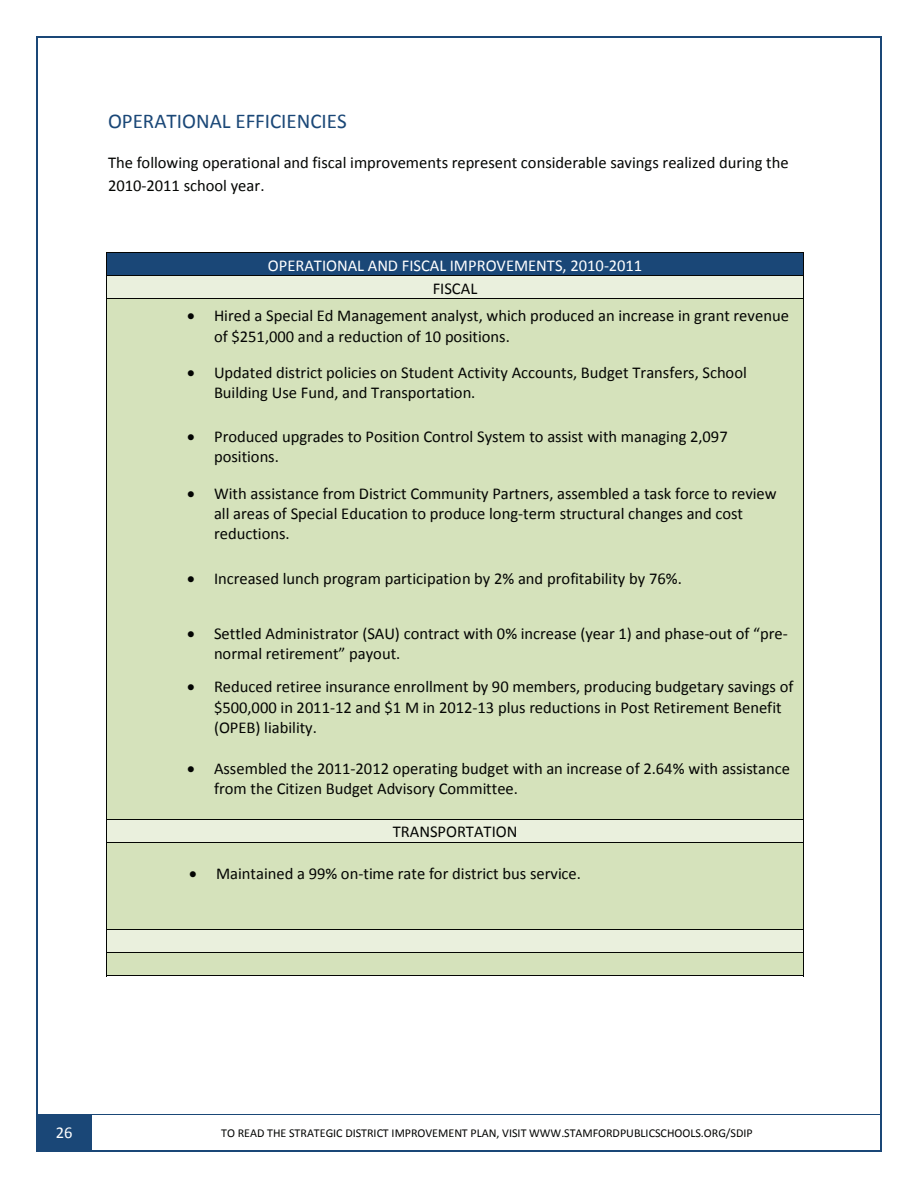
<style>
.page{position:relative;width:918px;height:1188px;background:#fff}
.page>*{position:absolute;margin:0;border:0;box-sizing:border-box;transform-origin:0 0}
.t1{font:21px "Calibri";color:#1a4777}
.t2{font:16.5px/20.1px "Calibri";color:#040503}
.t3{font:16.5px/23.2px "Calibri";color:#fff;text-align:center}
.t4{font:12px "Calibri";letter-spacing:-.005em;color:#040503}
.s1{color:#040503}
</style>
<div class="page">
<div style="left:36px;top:1115px;width:56px;height:36px;background:#1a4777"></div>
<hr style="left:36px;top:1114px;width:846px;height:1px;background:#1a4777">
<div style="left:107px;top:253px;width:696px;height:22px;background:#1a4777"></div>
<hr style="left:107px;top:252px;width:697px;height:1px;background:#040503">
<div style="left:107px;top:276px;width:696px;height:22px;background:#eaf0dd"></div>
<hr style="left:107px;top:275px;width:697px;height:1px;background:#040503">
<svg style="left:803px;top:253px;width:1px;height:45px"></svg>
<div style="left:107px;top:299px;width:72px;height:53px;background:#d5e2bb"></div>
<div style="left:179px;top:299px;width:624px;height:53px;background:#d5e2bb"></div>
<hr style="left:107px;top:298px;width:697px;height:1px;background:#040503">
<hr style="left:107px;top:299px;width:1px;height:53px;background:#040503">
<hr style="left:803px;top:299px;width:1px;height:53px;background:#040503">
<div style="left:107px;top:352px;width:72px;height:60px;background:#d5e2bb"></div>
<div style="left:179px;top:352px;width:624px;height:60px;background:#d5e2bb"></div>
<hr style="left:107px;top:352px;width:1px;height:60px;background:#040503">
<hr style="left:803px;top:352px;width:1px;height:60px;background:#040503">
<div style="left:107px;top:412px;width:72px;height:68px;background:#d5e2bb"></div>
<div style="left:179px;top:412px;width:624px;height:68px;background:#d5e2bb"></div>
<hr style="left:107px;top:412px;width:1px;height:68px;background:#040503">
<hr style="left:803px;top:412px;width:1px;height:68px;background:#040503">
<div style="left:107px;top:480px;width:72px;height:66px;background:#d5e2bb"></div>
<div style="left:179px;top:480px;width:624px;height:66px;background:#d5e2bb"></div>
<hr style="left:107px;top:480px;width:1px;height:66px;background:#040503">
<hr style="left:803px;top:480px;width:1px;height:66px;background:#040503">
<div style="left:107px;top:546px;width:72px;height:65px;background:#d5e2bb"></div>
<div style="left:179px;top:546px;width:624px;height:65px;background:#d5e2bb"></div>
<hr style="left:107px;top:546px;width:1px;height:65px;background:#040503">
<hr style="left:803px;top:546px;width:1px;height:65px;background:#040503">
<div style="left:107px;top:611px;width:72px;height:65px;background:#d5e2bb"></div>
<div style="left:179px;top:611px;width:624px;height:65px;background:#d5e2bb"></div>
<hr style="left:107px;top:611px;width:1px;height:65px;background:#040503">
<hr style="left:803px;top:611px;width:1px;height:65px;background:#040503">
<div style="left:107px;top:676px;width:72px;height:82px;background:#d5e2bb"></div>
<div style="left:179px;top:676px;width:624px;height:82px;background:#d5e2bb"></div>
<hr style="left:107px;top:676px;width:1px;height:82px;background:#040503">
<hr style="left:803px;top:676px;width:1px;height:82px;background:#040503">
<div style="left:107px;top:758px;width:72px;height:61px;background:#d5e2bb"></div>
<div style="left:179px;top:758px;width:624px;height:61px;background:#d5e2bb"></div>
<hr style="left:107px;top:758px;width:1px;height:61px;background:#040503">
<hr style="left:803px;top:758px;width:1px;height:61px;background:#040503">
<div style="left:107px;top:820px;width:696px;height:22px;background:#eaf0dd"></div>
<hr style="left:107px;top:819px;width:697px;height:1px;background:#040503">
<svg style="left:803px;top:820px;width:1px;height:22px"></svg>
<div style="left:107px;top:843px;width:72px;height:41px;background:#d5e2bb"></div>
<div style="left:179px;top:843px;width:432px;height:41px;background:#d5e2bb"></div>
<div style="left:611px;top:843px;width:72px;height:41px;background:#d5e2bb"></div>
<div style="left:683px;top:843px;width:120px;height:41px;background:#d5e2bb"></div>
<hr style="left:107px;top:842px;width:697px;height:1px;background:#040503">
<hr style="left:107px;top:843px;width:1px;height:41px;background:#040503">
<hr style="left:803px;top:843px;width:1px;height:41px;background:#040503">
<div style="left:107px;top:884px;width:72px;height:22px;background:#d5e2bb"></div>
<div style="left:179px;top:884px;width:72px;height:22px;background:#d5e2bb"></div>
<div style="left:251px;top:884px;width:72px;height:22px;background:#d5e2bb"></div>
<div style="left:323px;top:884px;width:72px;height:22px;background:#d5e2bb"></div>
<div style="left:395px;top:884px;width:72px;height:22px;background:#d5e2bb"></div>
<div style="left:467px;top:884px;width:72px;height:22px;background:#d5e2bb"></div>
<div style="left:539px;top:884px;width:72px;height:22px;background:#d5e2bb"></div>
<div style="left:611px;top:884px;width:72px;height:22px;background:#d5e2bb"></div>
<div style="left:683px;top:884px;width:120px;height:22px;background:#d5e2bb"></div>
<div style="left:107px;top:906px;width:72px;height:23px;background:#d5e2bb"></div>
<div style="left:179px;top:906px;width:72px;height:23px;background:#d5e2bb"></div>
<div style="left:251px;top:906px;width:72px;height:23px;background:#d5e2bb"></div>
<div style="left:323px;top:906px;width:72px;height:23px;background:#d5e2bb"></div>
<div style="left:395px;top:906px;width:72px;height:23px;background:#d5e2bb"></div>
<div style="left:467px;top:906px;width:72px;height:23px;background:#d5e2bb"></div>
<div style="left:539px;top:906px;width:72px;height:23px;background:#d5e2bb"></div>
<div style="left:611px;top:906px;width:72px;height:23px;background:#d5e2bb"></div>
<div style="left:683px;top:906px;width:120px;height:23px;background:#d5e2bb"></div>
<div style="left:107px;top:930px;width:696px;height:22px;background:#eaf0dd"></div>
<hr style="left:107px;top:929px;width:697px;height:1px;background:#040503">
<div style="left:107px;top:953px;width:72px;height:22px;background:#d5e2bb"></div>
<div style="left:179px;top:953px;width:72px;height:22px;background:#d5e2bb"></div>
<div style="left:251px;top:953px;width:72px;height:22px;background:#d5e2bb"></div>
<div style="left:323px;top:953px;width:72px;height:22px;background:#d5e2bb"></div>
<div style="left:395px;top:953px;width:72px;height:22px;background:#d5e2bb"></div>
<div style="left:467px;top:953px;width:72px;height:22px;background:#d5e2bb"></div>
<div style="left:539px;top:953px;width:72px;height:22px;background:#d5e2bb"></div>
<div style="left:611px;top:953px;width:72px;height:22px;background:#d5e2bb"></div>
<div style="left:683px;top:953px;width:120px;height:22px;background:#d5e2bb"></div>
<hr style="left:107px;top:952px;width:697px;height:1px;background:#040503">
<hr style="left:107px;top:976px;width:72px;height:1px;background:#040503">
<hr style="left:178px;top:976px;width:73px;height:1px;background:#040503">
<hr style="left:250px;top:976px;width:73px;height:1px;background:#040503">
<hr style="left:322px;top:976px;width:73px;height:1px;background:#040503">
<hr style="left:394px;top:976px;width:73px;height:1px;background:#040503">
<hr style="left:466px;top:976px;width:73px;height:1px;background:#040503">
<hr style="left:538px;top:976px;width:73px;height:1px;background:#040503">
<hr style="left:610px;top:976px;width:73px;height:1px;background:#040503">
<hr style="left:682px;top:976px;width:121px;height:1px;background:#040503">
<svg style="left:803px;top:884px;width:1px;height:93px"></svg>
<hr style="left:36px;top:36px;width:846px;height:1px;background:#1a4777">
<hr style="left:36px;top:37px;width:1px;height:1114px;background:#1a4777">
<hr style="left:881px;top:37px;width:1px;height:1114px;background:#1a4777">
<hr style="left:36px;top:1151px;width:846px;height:1px;background:#1a4777">
<p class="t1" style="left:108px;top:108px;width:240px">OPERATIONAL EFFICIENCIES</p>
<p class="t2" style="left:108px;top:150px;width:682px;line-height:23.4px">The following operational and fiscal improvements represent considerable savings realized during the<br>2010-2011 school year.</p>
<p class="t3" style="left:268px;top:253px;width:376px">OPERATIONAL AND FISCAL IMPROVEMENTS, 2010-2011<br><span class="s1">FISCAL</span></p>
<p class="t2" style="left:214px;top:305px;width:576px;text-indent:-27px">• Hired a Special Ed Management analyst, which produced an increase in grant revenue of $251,000 and a reduction of 10 positions.</p>
<p class="t2" style="left:214px;top:362px;width:534px;text-indent:-27px">• Updated district policies on Student Activity Accounts, Budget Transfers, School<br>Building Use Fund, and Transportation.</p>
<p class="t2" style="left:214px;top:426px;width:515px;text-indent:-27px">• Produced upgrades to Position Control System to assist with managing 2,097 positions.</p>
<p class="t2" style="left:214px;top:482px;width:564px;text-indent:-27px">• With assistance from District Community Partners, assembled a task force to review all areas of Special Education to produce long-term structural changes and cost reductions.</p>
<p class="t2" style="left:187px;top:568px;width:496px">• Increased lunch program participation by 2% and profitability by 76%.</p>
<p class="t2" style="left:214px;top:623px;width:575px;text-indent:-27px">• Settled Administrator (SAU) contract with 0% increase (year 1) and phase-out of “pre&shy;normal retirement” payout.</p>
<p class="t2" style="left:214px;top:676px;width:581px;text-indent:-27px">• Reduced retiree insurance enrollment by 90 members, producing budgetary savings of $500,000 in 2011-12 and $1 M in 2012-13 plus reductions in Post Retirement Benefit (OPEB) liability.</p>
<p class="t2" style="left:214px;top:758px;width:577px;text-indent:-27px">• Assembled the 2011-2012 operating budget with an increase of 2.64% with assistance from the Citizen Budget Advisory Committee.</p>
<p class="t2" style="left:393px;top:821px;width:126px">TRANSPORTATION</p>
<p class="t2" style="left:189px;top:863px;width:394px">• Maintained a 99% on-time rate for district bus service.</p>
<p class="t3" style="left:56px;top:1120px;width:18px">26</p>
<p class="t4" style="left:221px;top:1125px;width:533px">TO READ THE STRATEGIC DISTRICT IMPROVEMENT PLAN, VISIT WWW.STAMFORDPUBLICSCHOOLS.ORG/SDIP</p>
</div>
